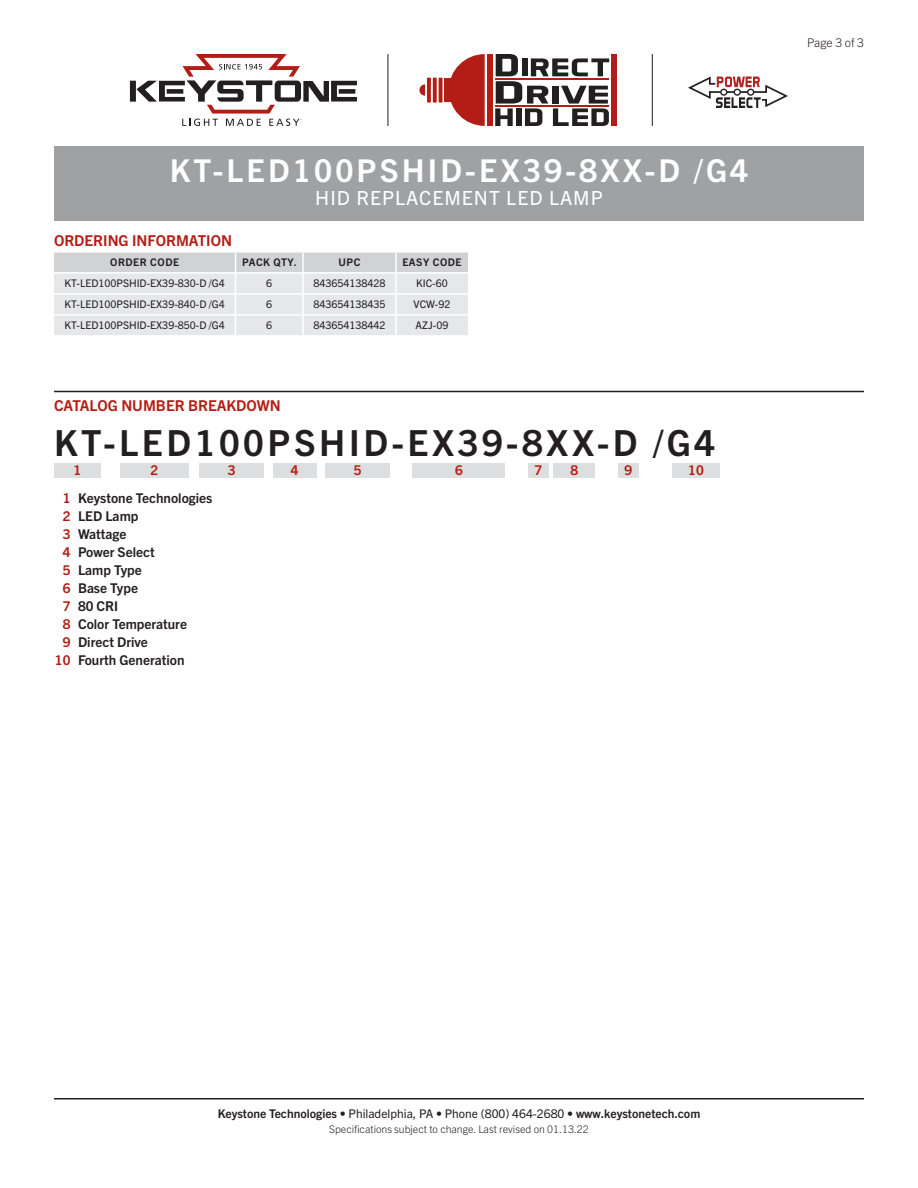
<style>
.page{position:relative;width:918px;height:1188px;background:#fff}
.page>*{position:absolute;margin:0;border:0;box-sizing:border-box;transform-origin:0 0}
.CatalogNumber{font:700 36px "Trade Gothic Next LT Pro";letter-spacing:.1em;color:#231f20}
.t1{font:700 31.5px "Trade Gothic Next LT Pro";letter-spacing:.1em;color:#fff}
.SubTitle{font:19.5px "Trade Gothic Next LT Pro";letter-spacing:.05em;color:#fff}
.Heading_01{font:700 15px "Trade Gothic Next LT Pro";color:#b41d15}
.Catalog_Key{font:700 13.5px "Trade Gothic Next LT Pro";color:#231f20}
.Catalog_BarNumber{font:700 13.5px "Trade Gothic Next LT Pro";color:#b41d15}
.t2{font:700 12px "Trade Gothic Next LT Pro";color:#231f20}
.Page{font:300 12px "Trade Gothic Next LT Pro";color:#231f20}
.Table_Text{font:10.5px "Trade Gothic Next LT Pro";color:#231f20}
.Rev{font:300 10.5px "Trade Gothic Next LT Pro";color:#231f20}
.Table_Header_Caps{font:700 10.5px "Trade Gothic Next LT Pro";letter-spacing:.05em;color:#231f20}
.s1{color:#b41d15}
.s2{font-weight:400}
</style>
<div class="page">
<div style="left:54px;top:146px;width:810px;height:74px;background:#a0a1a3"></div>
<hr style="left:54px;top:1098px;width:810px;height:2px;background:#231f20">
<svg style="left:54px;top:252px;width:414px;height:83px;background:#e2e3e5"></svg>
<hr style="left:302px;top:315px;width:2px;height:20px;background:#fff">
<hr style="left:395px;top:315px;width:2px;height:20px;background:#fff">
<hr style="left:54px;top:272px;width:182px;height:2px;background:#fff">
<hr style="left:236px;top:272px;width:67px;height:2px;background:#fff">
<hr style="left:303px;top:272px;width:93px;height:2px;background:#fff">
<hr style="left:396px;top:272px;width:72px;height:2px;background:#fff">
<hr style="left:54px;top:391px;width:810px;height:1px;background:#231f20">
<div style="left:672px;top:463px;width:48px;height:15px;background:#dddee0"></div>
<div style="left:54px;top:463px;width:46px;height:15px;background:#dddee0"></div>
<div style="left:120px;top:463px;width:69px;height:15px;background:#dddee0"></div>
<div style="left:273px;top:463px;width:43px;height:15px;background:#dddee0"></div>
<div style="left:200px;top:463px;width:64px;height:15px;background:#dddee0"></div>
<div style="left:412px;top:463px;width:94px;height:15px;background:#dddee0"></div>
<div style="left:528px;top:463px;width:21px;height:15px;background:#dddee0"></div>
<div style="left:618px;top:463px;width:21px;height:15px;background:#dddee0"></div>
<div style="left:554px;top:463px;width:42px;height:15px;background:#dddee0"></div>
<div style="left:326px;top:463px;width:64px;height:15px;background:#dddee0"></div>
<hr style="left:388px;top:54px;width:1px;height:72px;background:#231f20">
<hr style="left:652px;top:54px;width:1px;height:72px;background:#231f20">
<svg style="left:449px;top:54px;width:36px;height:72px"></svg>
<div style="left:487px;top:54px;width:6px;height:72px;background:#b41d15"></div>
<div style="left:612px;top:54px;width:5px;height:72px;background:#b41d15"></div>
<div style="left:444px;top:79px;width:7px;height:23px;background:#b41d15"></div>
<svg style="left:419px;top:84px;width:6px;height:12px"></svg>
<svg style="left:439px;top:78px;width:4px;height:25px"></svg>
<svg style="left:433px;top:78px;width:4px;height:25px"></svg>
<svg style="left:427px;top:78px;width:4px;height:25px"></svg>
<svg style="left:495px;top:54px;width:114px;height:72px"></svg>
<svg style="left:130px;top:54px;width:227px;height:72px"></svg>
<svg style="left:688px;top:76px;width:100px;height:32px"></svg>
<p class="t1" style="left:170px;top:148px;width:580px">KT-LED100PSHID-EX39-8XX-D /G4</p>
<p class="SubTitle" style="left:315px;top:185px;width:289px">HID REPLACEMENT LED LAMP</p>
<p class="Heading_01" style="left:54px;top:230px;width:180px">ORDERING INFORMATION</p>
<p class="Table_Header_Caps" style="left:110px;top:255px;width:70px">ORDER CODE</p>
<p class="Table_Header_Caps" style="left:242px;top:255px;width:56px">PACK QTY.</p>
<p class="Table_Header_Caps" style="left:339px;top:255px;width:23px">UPC</p>
<p class="Table_Header_Caps" style="left:402px;top:255px;width:61px">EASY CODE</p>
<p class="Table_Text" style="left:65px;top:276px;width:162px">KT-LED100PSHID-EX39-830-D /G4</p>
<p class="Table_Text" style="left:266px;top:276px;width:8px">6</p>
<p class="Table_Text" style="left:313px;top:276px;width:74px">843654138428</p>
<p class="Table_Text" style="left:416px;top:276px;width:33px">KIC-60</p>
<p class="Table_Text" style="left:65px;top:297px;width:162px">KT-LED100PSHID-EX39-840-D /G4</p>
<p class="Table_Text" style="left:266px;top:297px;width:8px">6</p>
<p class="Table_Text" style="left:313px;top:297px;width:74px">843654138435</p>
<p class="Table_Text" style="left:414px;top:297px;width:38px">VCW-92</p>
<p class="Table_Text" style="left:65px;top:318px;width:162px">KT-LED100PSHID-EX39-850-D /G4</p>
<p class="Table_Text" style="left:266px;top:318px;width:8px">6</p>
<p class="Table_Text" style="left:313px;top:318px;width:74px">843654138442</p>
<p class="Table_Text" style="left:416px;top:318px;width:34px">AZJ-09</p>
<p class="Heading_01" style="left:54px;top:395px;width:228px">CATALOG NUMBER BREAKDOWN</p>
<p class="CatalogNumber" style="left:54px;top:417px;width:663px">KT-LED100PSHID-EX39-8XX-D /G4</p>
<p class="Catalog_BarNumber" style="left:73px;top:461px;width:9px">1</p>
<p class="Catalog_BarNumber" style="left:151px;top:461px;width:9px">2</p>
<p class="Catalog_BarNumber" style="left:228px;top:461px;width:9px">3</p>
<p class="Catalog_BarNumber" style="left:291px;top:461px;width:9px">4</p>
<p class="Catalog_BarNumber" style="left:354px;top:461px;width:9px">5</p>
<p class="Catalog_BarNumber" style="left:455px;top:461px;width:9px">6</p>
<p class="Catalog_BarNumber" style="left:535px;top:461px;width:9px">7</p>
<p class="Catalog_BarNumber" style="left:571px;top:461px;width:9px">8</p>
<p class="Catalog_BarNumber" style="left:625px;top:461px;width:9px">9</p>
<p class="Catalog_Key" style="left:63px;top:489px;width:151px"><span class="s1">1</span> Keystone Technologies</p>
<p class="Catalog_Key" style="left:63px;top:507px;width:77px"><span class="s1">2</span> LED Lamp</p>
<p class="Catalog_Key" style="left:63px;top:525px;width:65px"><span class="s1">3</span> Wattage</p>
<p class="Catalog_Key" style="left:63px;top:543px;width:93px"><span class="s1">4</span> Power Select</p>
<p class="Catalog_Key" style="left:63px;top:561px;width:81px"><span class="s1">5</span> Lamp Type</p>
<p class="Catalog_Key" style="left:63px;top:579px;width:77px"><span class="s1">6</span> Base Type</p>
<p class="Catalog_Key" style="left:63px;top:597px;width:57px"><span class="s1">7</span> 80 CRI</p>
<p class="Catalog_Key" style="left:63px;top:615px;width:126px"><span class="s1">8</span> Color Temperature</p>
<p class="Catalog_Key" style="left:63px;top:633px;width:87px"><span class="s1">9</span> Direct Drive</p>
<p class="Catalog_Key" style="left:55px;top:651px;width:131px"><span class="s1">10</span> Fourth Generation</p>
<p class="Catalog_BarNumber" style="left:688px;top:461px;width:17px">10</p>
<p class="Page" style="left:807px;top:34px;width:58px">Page 3 of 3</p>
<p class="t2" style="left:218px;top:1105px;width:484px">Keystone Technologies <span class="s2">• Philadelphia, PA • Phone (800) 464-2680 •</span> www.keystonetech.com</p>
<p class="Rev" style="left:329px;top:1122px;width:261px">Specifications subject to change. Last revised on 01.13.22</p>
</div>
